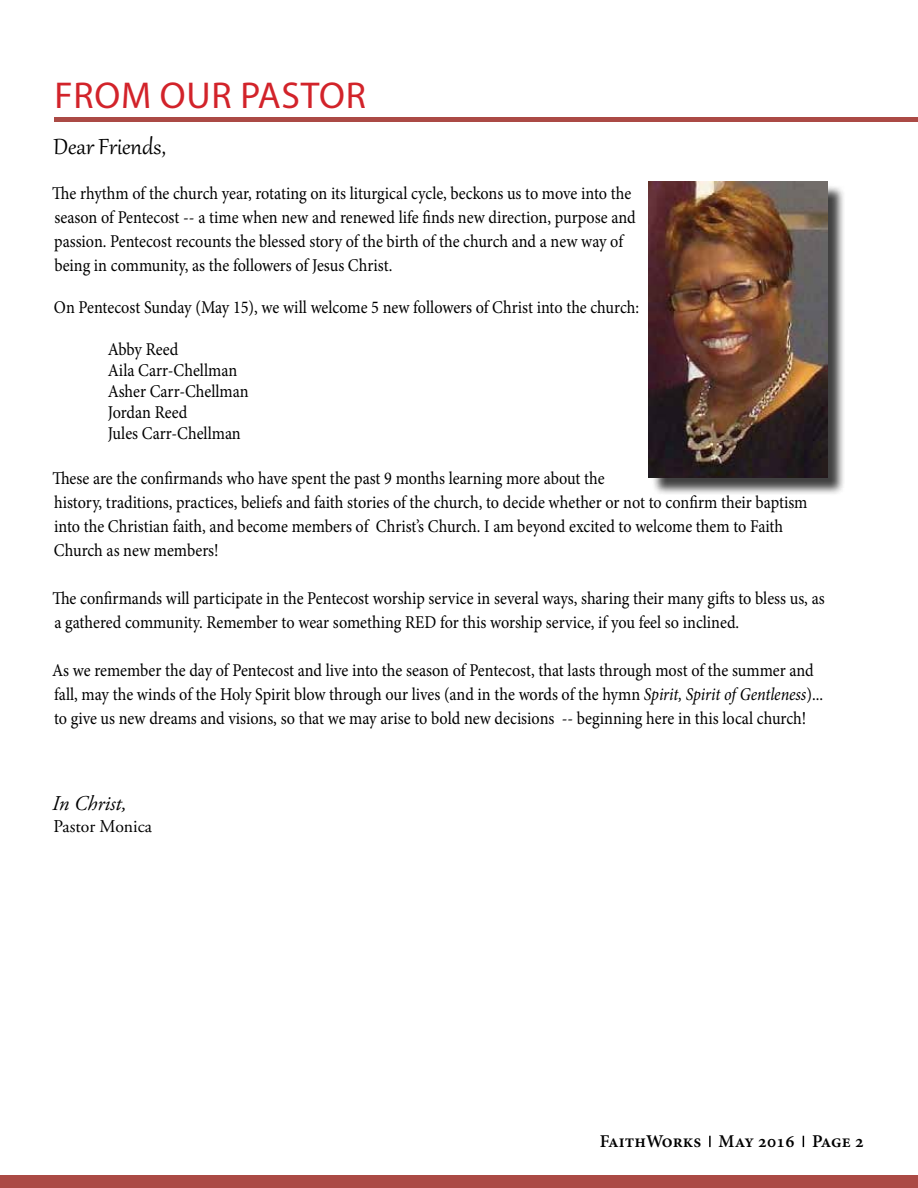
<style>
.page{position:relative;width:918px;height:1188px;background:#fff}
.page>*{position:absolute;margin:0;border:0;box-sizing:border-box;transform-origin:0 0}
.t1{font:37.5px "Myriad Pro";letter-spacing:.02em;color:#d2232a}
.t2{font:27px "Gabriola";color:#000}
.t3{font:italic 21px "Adobe Garamond Pro";color:#000}
.t4{font:18px/24px "Minion Pro";color:#000;scale:.9 1}
.t5{font:600 18px "Minion Pro";color:#000}
.t6{font:18px "Adobe Garamond Pro";color:#000}
.s1{font-style:italic}
</style>
<div class="page">
<svg style="left:709px;top:1136px;width:2px;height:11px"></svg>
<div style="left:1px;top:1175px;width:917px;height:13px;background:#ab4a45"></div>
<div style="left:54px;top:117px;width:864px;height:5px;background:#ab4a45"></div>
<div style="left:651px;top:184px;width:195px;height:312px;background:#000;opacity:.75"></div>
<img style="left:649px;top:182px;width:178px;height:295px">
<h1 class="t1" style="left:54px;top:72px;width:313px">FROM OUR PASTOR</h1>
<h2 class="t2" style="left:54px;top:129px;width:114px">Dear Friends,</h2>
<p class="t4" style="left:52px;top:181px;width:650px">The rhythm of the church year, rotating on its liturgical cycle, beckons us to move into the season of Pentecost -- a time when new and renewed life finds new direction, purpose and passion. Pentecost recounts the blessed story of the birth of the church and a new way of being in community, as the followers of Jesus Christ.</p>
<p class="t4" style="left:54px;top:295px;width:652px">On Pentecost Sunday (May 15), we will welcome 5 new followers of Christ into the church:</p>
<p class="t4" style="left:108px;top:339px;width:158px;line-height:21px">Abby Reed<br>Aila Carr-Chellman<br>Asher Carr-Chellman<br>Jordan Reed<br>Jules Carr-Chellman</p>
<p class="t4" style="left:52px;top:466px;width:841px">These are the confirmands who have spent the past 9 months learning more about the<br>history, traditions, practices, beliefs and faith stories of the church, to decide whether or not to confirm their baptism into the Christian faith, and become members of Christ’s Church. I am beyond excited to welcome them to Faith Church as new members!</p>
<p class="t4" style="left:52px;top:586px;width:860px">The confirmands will participate in the Pentecost worship service in several ways, sharing their many gifts to bless us, as a gathered community. Remember to wear something RED for this worship service, if you feel so inclined.</p>
<p class="t4" style="left:52px;top:658px;width:858px">As we remember the day of Pentecost and live into the season of Pentecost, that lasts through most of the summer and fall, may the winds of the Holy Spirit blow through our lives (and in the words of the hymn <span class="s1">Spirit, Spirit of Gentleness</span>)... to give us new dreams and visions, so that we may arise to bold new decisions -- beginning here in this local church!</p>
<p class="t3" style="left:52px;top:791px;width:76px">In Christ,</p>
<p class="t6" style="left:54px;top:816px;width:100px">Pastor Monica</p>
<p class="t5" style="left:600px;top:1129px;width:266px">FaithWorks May 2016 Page 2</p>
</div>
